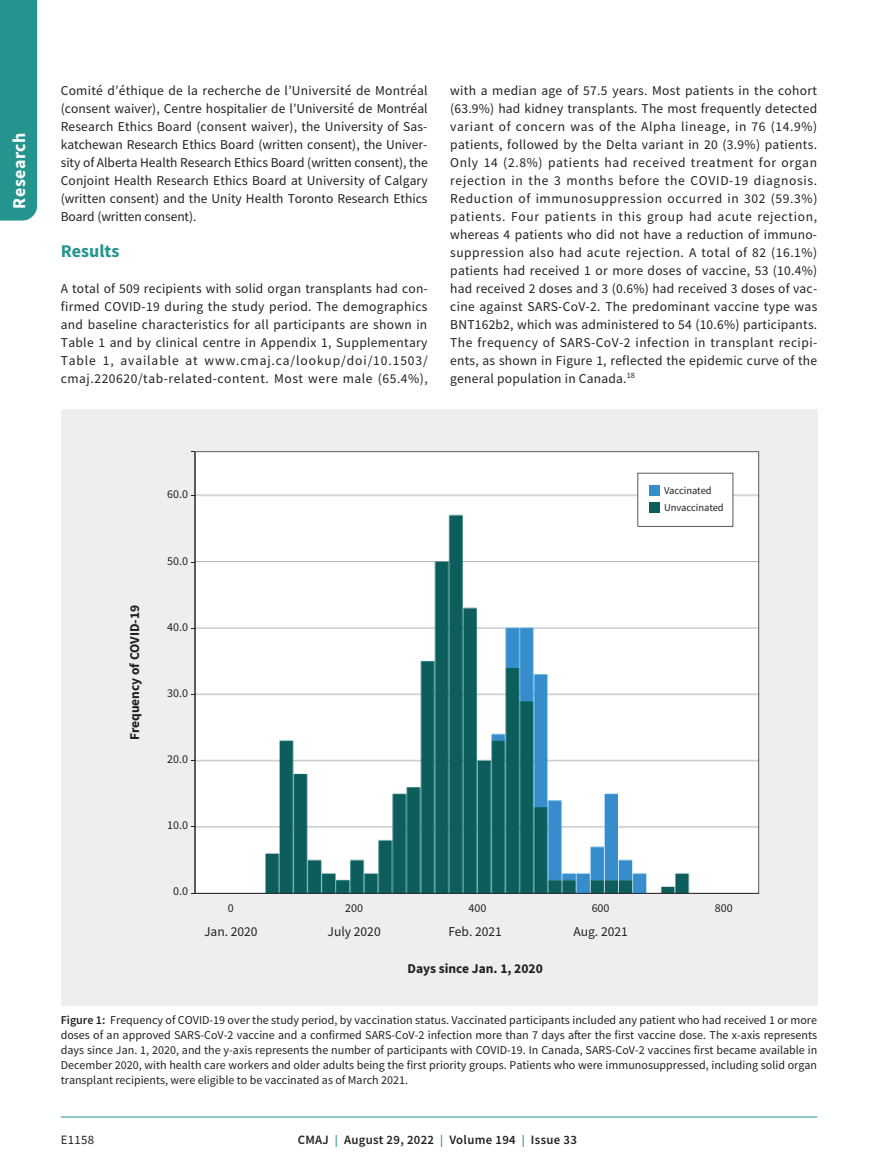
<style>
.page{position:relative;width:878px;height:1175px;background:#fff}
.page>*{position:absolute;margin:0;border:0;box-sizing:border-box;transform-origin:0 0}
.t1{font:700 18px "Source Sans Pro";letter-spacing:.025em;color:#fff}
.t2{font:700 18px "Source Sans Pro";color:#24948e}
.t3{font:13.5px/18px "Source Sans Pro";letter-spacing:.015em;color:#231f20;text-align:justify}
.t4{font:700 13.5px "Source Sans Pro";color:#231f20}
.t5{font:600 12.75px "Source Sans Pro";letter-spacing:.025em;color:#231f20}
.t6{font:12.75px "Source Sans Pro";letter-spacing:.025em;color:#231f20}
.t7{font:12px/15px "Source Sans Pro";color:#231f20;text-align:justify}
.t8{font:10.5px/16.5px "Source Sans Pro";color:#231f20}
.s1{font-weight:600}
.s2{font-size:12px;color:#24948e}
</style>
<div class="page">
<div style="left:0;top:0;width:37px;height:220px;background:#24948e"></div>
<hr style="left:61px;top:1116px;width:756px;height:1px;background:#24948e">
<div style="left:61px;top:409px;width:756px;height:596px;background:#eeeeef"></div>
<svg style="left:195px;top:451px;width:564px;height:442px;background:#d1e0e2"></svg>
<svg style="left:637px;top:473px;width:96px;height:53px;background:#f7f8f8"></svg>
<div style="left:649px;top:485px;width:10px;height:10px;background:#378ccb"></div>
<div style="left:649px;top:502px;width:10px;height:10px;background:#0d5d5d"></div>
<h1 class="t1" style="left:7px;top:208px;width:78px;rotate:-90deg">Research</h1>
<p class="t3" style="left:61px;top:81px;width:368px">Comité d’éthique de la recherche de l’Université de Montréal (consent waiver), Centre hospitalier de l’Université de Montréal Research Ethics Board (consent waiver), the University of Sas&shy;katchewan Research Ethics Board (written consent), the Univer&shy;sity of Alberta Health Research Ethics Board (written consent), the Conjoint Health Research Ethics Board at University of Calgary (written consent) and the Unity Health Toronto Research Ethics Board (written consent).</p>
<h1 class="t2" style="left:61px;top:238px;width:60px">Results</h1>
<p class="t3" style="left:61px;top:279px;width:368px">A total of 509 recipients with solid organ transplants had con&shy;firmed COVID-19 during the study period. The demographics and baseline characteristics for all participants are shown in Table 1 and by clinical centre in Appendix 1, Supplementary Table 1, available at www.cmaj.ca/lookup/doi/10.1503/ cmaj.220620/tab-related-content. Most were male (65.4%),</p>
<p class="t3" style="left:450px;top:81px;width:369px">with a median age of 57.5 years. Most patients in the cohort (63.9%) had kidney transplants. The most frequently detected variant of concern was of the Alpha lineage, in 76 (14.9%) patients, followed by the Delta variant in 20 (3.9%) patients.<br>Only 14 (2.8%) patients had received treatment for organ rejection in the 3 months before the COVID-19 diagnosis.<br>Reduction of immunosuppression occurred in 302 (59.3%) patients. Four patients in this group had acute rejection, whereas 4 patients who did not have a reduction of immuno&shy;suppression also had acute rejection. A total of 82 (16.1%) patients had received 1 or more doses of vaccine, 53 (10.4%) had received 2 doses and 3 (0.6%) had received 3 doses of vac&shy;cine against SARS-CoV-2. The predominant vaccine type was BNT162b2, which was administered to 54 (10.6%) participants.<br>The frequency of SARS-CoV-2 infection in transplant recipi&shy;ents, as shown in Figure 1, reflected the epidemic curve of the general population in Canada.<sup>18</sup></p>
<p class="t4" style="left:126px;top:740px;width:137px;rotate:-90deg">Frequency of COVID-19</p>
<p class="t7" style="left:167px;top:487px;width:22px">60.0</p>
<p class="t7" style="left:167px;top:553px;width:22px">50.0</p>
<p class="t8" style="left:664px;top:482px;width:61px">Vaccinated<br>Unvaccinated</p>
<p class="t7" style="left:167px;top:619px;width:22px">40.0</p>
<p class="t7" style="left:167px;top:686px;width:22px">30.0</p>
<p class="t7" style="left:167px;top:751px;width:22px">20.0</p>
<p class="t7" style="left:167px;top:817px;width:22px">10.0</p>
<p class="t7" style="left:173px;top:883px;width:16px">0.0</p>
<p class="t7" style="left:228px;top:900px;width:7px">0</p>
<p class="t7" style="left:345px;top:900px;width:19px">200</p>
<p class="t7" style="left:468px;top:900px;width:19px">400</p>
<p class="t7" style="left:591px;top:900px;width:19px">600</p>
<p class="t7" style="left:715px;top:900px;width:19px">800</p>
<p class="t3" style="left:204px;top:922px;width:55px">Jan. 2020</p>
<p class="t3" style="left:327px;top:922px;width:55px">July 2020</p>
<p class="t3" style="left:448px;top:922px;width:55px">Feb. 2021</p>
<p class="t4" style="left:407px;top:959px;width:137px">Days since Jan. 1, 2020</p>
<p class="t3" style="left:573px;top:922px;width:56px">Aug. 2021</p>
<p class="t7" style="left:61px;top:1012px;width:758px"><span class="s1">Figure 1:</span> Frequency of COVID-19 over the study period, by vaccination status. Vaccinated participants included any patient who had received 1 or more doses of an approved SARS-CoV-2 vaccine and a confirmed SARS-CoV-2 infection more than 7 days after the first vaccine dose. The x-axis represents days since Jan. 1, 2020, and the y-axis represents the number of participants with COVID-19. In Canada, SARS-CoV-2 vaccines first became available in December 2020, with health care workers and older adults being the first priority groups. Patients who were immunosuppressed, including solid organ transplant recipients, were eligible to be vaccinated as of March 2021.</p>
<p class="t6" style="left:61px;top:1132px;width:35px">E1158</p>
<p class="t5" style="left:298px;top:1131px;width:281px">CMAJ <span class="s2">|</span> August 29, 2022 <span class="s2">|</span> Volume 194 <span class="s2">|</span> Issue 33</p>
</div>
